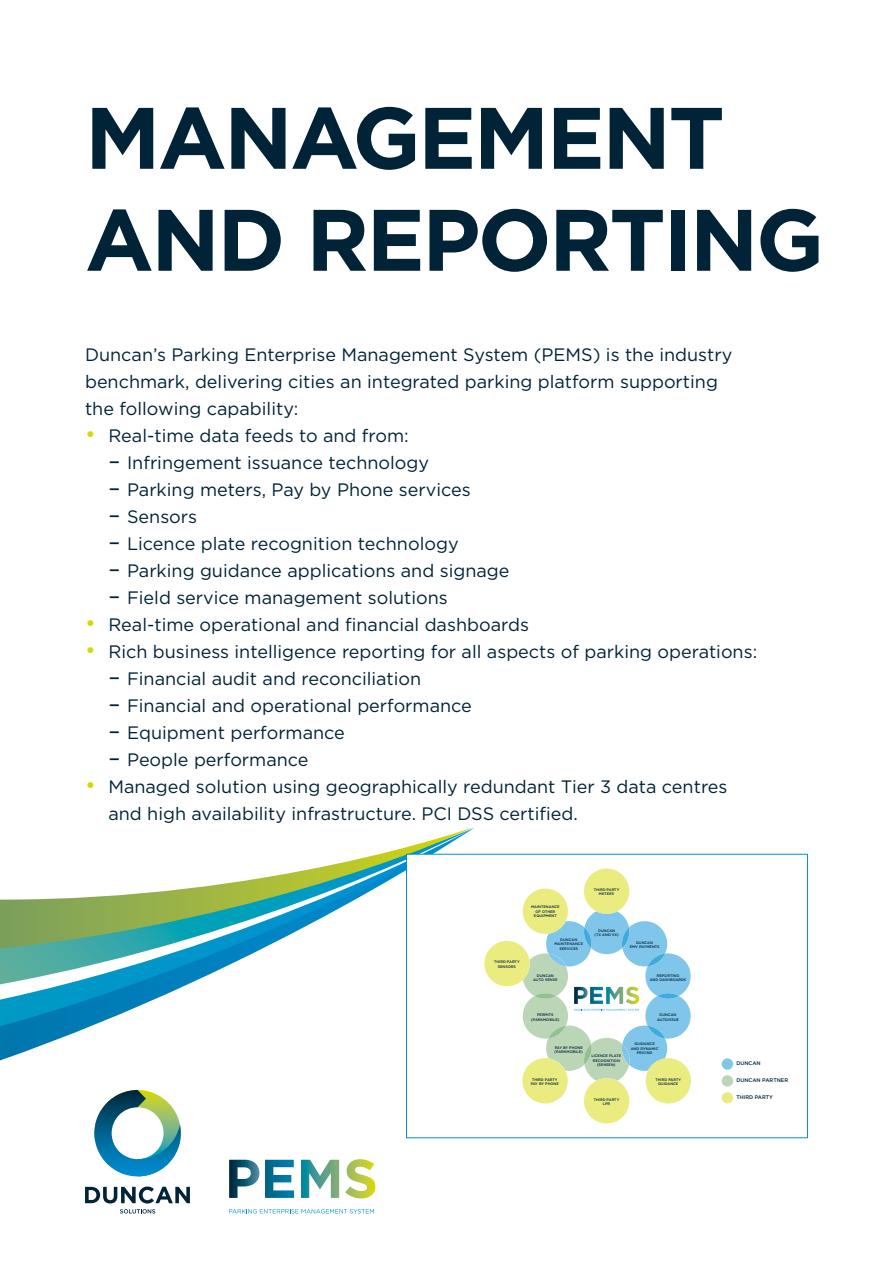
<style>
.page{position:relative;width:893px;height:1263px;background:#fff}
.page>*{position:absolute;margin:0;border:0;box-sizing:border-box;transform-origin:0 0}
.t1{font:700 87px/102px "Gotham";letter-spacing:-.03em;color:#002337}
.t2{font:18px/27px "Gotham";color:#002337}
.t3{font:500 5.25px "Gotham";color:#002337}
.t4{font:500 3.6px/4.5px "Gotham";color:#002337;text-align:center}
.s1{font-size:22.5px;color:#d5d900}
.s2{font-size:22.5px}
</style>
<div class="page">
<svg style="left:0;top:827px;width:474px;height:387px"></svg>
<svg style="left:0;top:828px;width:474px;height:156px"></svg>
<svg style="left:94px;top:1090px;width:87px;height:86px"></svg>
<svg style="left:85px;top:1186px;width:105px;height:17px"></svg>
<svg style="left:120px;top:1209px;width:35px;height:4px"></svg>
<div style="left:406px;top:854px;width:401px;height:284px;background:#fff"></div>
<svg style="left:722px;top:1092px;width:11px;height:11px"></svg>
<svg style="left:722px;top:1058px;width:11px;height:28px"></svg>
<svg style="left:484px;top:868px;width:207px;height:255px"></svg>
<div style="left:406px;top:854px;width:402px;height:284px;border:1px solid #008ed5"></div>
<h1 class="t1" style="left:85px;top:85px;width:740px">MANAGEMENT<br>AND REPORTING</h1>
<p class="t2" style="left:85px;top:340px;width:649px">Duncan’s Parking Enterprise Management System (PEMS) is the industry benchmark, delivering cities an integrated parking platform supporting the following capability:</p>
<p class="t2" style="left:85px;top:421px;width:325px"><span class="s1">•</span> Real-time data feeds to and from:</p>
<p class="t2" style="left:108px;top:448px;width:322px"><span class="s2">–</span> Infringement issuance technology</p>
<p class="t2" style="left:108px;top:475px;width:364px"><span class="s2">–</span> Parking meters, Pay by Phone services</p>
<p class="t2" style="left:108px;top:502px;width:90px"><span class="s2">–</span> Sensors</p>
<p class="t2" style="left:108px;top:529px;width:352px"><span class="s2">–</span> Licence plate recognition technology</p>
<p class="t2" style="left:108px;top:556px;width:403px"><span class="s2">–</span> Parking guidance applications and signage</p>
<p class="t2" style="left:108px;top:583px;width:341px"><span class="s2">–</span> Field service management solutions</p>
<p class="t2" style="left:85px;top:610px;width:445px"><span class="s1">•</span> Real-time operational and financial dashboards</p>
<p class="t2" style="left:85px;top:637px;width:674px"><span class="s1">•</span> Rich business intelligence reporting for all aspects of parking operations:</p>
<p class="t2" style="left:108px;top:664px;width:314px"><span class="s2">–</span> Financial audit and reconciliation</p>
<p class="t2" style="left:108px;top:691px;width:365px"><span class="s2">–</span> Financial and operational performance</p>
<p class="t2" style="left:108px;top:718px;width:238px"><span class="s2">–</span> Equipment performance</p>
<p class="t2" style="left:108px;top:745px;width:202px"><span class="s2">–</span> People performance</p>
<p class="t2" style="left:108px;top:772px;width:621px;text-indent:-23px"><span class="s1">•</span> Managed solution using geographically redundant Tier 3 data centres and high availability infrastructure. PCI DSS certified.</p>
<p class="t4" style="left:494px;top:960px;width:27px">THIRD PARTY<br>SENSORS</p>
<p class="t4" style="left:531px;top:904px;width:30px">MAINTENANCE<br>OF OTHER<br>EQUIPMENT</p>
<p class="t4" style="left:554px;top:937px;width:30px">DUNCAN<br>MAINTENANCE<br>SERVICES</p>
<p class="t4" style="left:533px;top:973px;width:26px">DUNCAN<br>AUTO SENSE</p>
<p class="t4" style="left:594px;top:887px;width:27px">THIRD PARTY<br>METERS</p>
<p class="t4" style="left:594px;top:928px;width:26px">DUNCAN (TX AND VX)</p>
<p class="t4" style="left:630px;top:940px;width:31px">DUNCAN<br>EMV PAYMENTS</p>
<p class="t4" style="left:650px;top:973px;width:38px">REPORTING<br>AND DASHBOARDS</p>
<p class="t4" style="left:531px;top:1013px;width:30px">PERMITS (PARKMOBILE)</p>
<p class="t4" style="left:555px;top:1045px;width:30px;text-align:left">PAY BY PHONE (PARKMOBILE)</p>
<p class="t4" style="left:591px;top:1054px;width:31px">LICENCE PLATE<br>RECOGNITION (SENSEN)</p>
<p class="t4" style="left:657px;top:1013px;width:23px">DUNCAN<br>AUTOISSUE</p>
<p class="t4" style="left:631px;top:1041px;width:29px">GUIDANCE<br>AND DYNAMIC<br>PRICING</p>
<p class="t4" style="left:531px;top:1077px;width:30px">THIRD PARTY<br>PAY BY PHONE</p>
<p class="t4" style="left:655px;top:1077px;width:27px">THIRD PARTY<br>GUIDANCE</p>
<p class="t4" style="left:594px;top:1097px;width:27px">THIRD PARTY<br>LPR</p>
<p class="t3" style="left:736px;top:1060px;width:26px">DUNCAN</p>
<p class="t3" style="left:736px;top:1077px;width:53px">DUNCAN PARTNER</p>
<p class="t3" style="left:736px;top:1094px;width:38px">THIRD PARTY</p>
</div>
